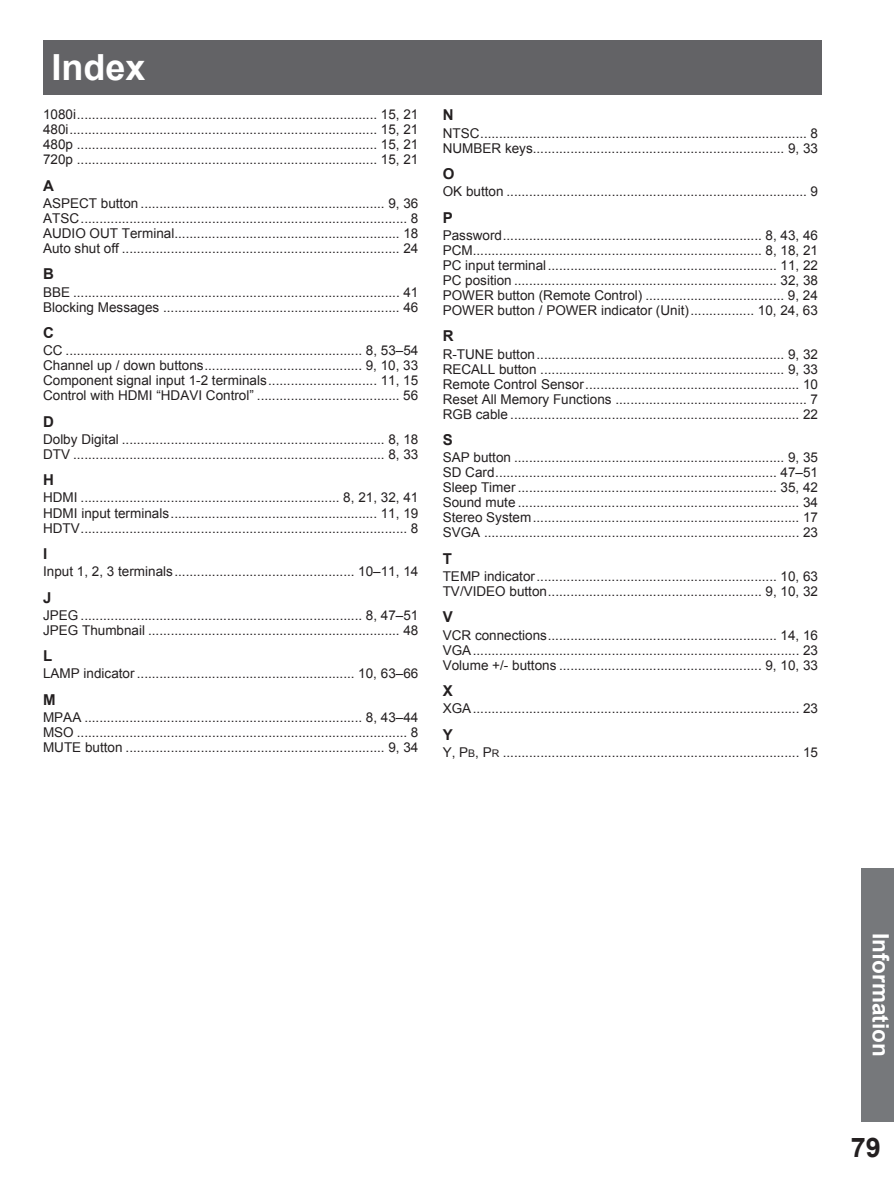
<style>
.page{position:relative;width:894px;height:1191px;background:#fff}
.page>*{position:absolute;margin:0;border:0;box-sizing:border-box;transform-origin:0 0}
.t1{font:700 36px "Arial";color:#fff}
.t2{font:700 27px "Arial";color:#231f20}
.t3{font:700 22.5px "Arial";color:#fff}
.t4{font:700 15px "Arial";color:#231f20}
.t5{font:13.5px/15px "Arial";color:#231f20;text-align:justify}
.s1{font-size:10.5px}
</style>
<div class="page">
<div style="left:861px;top:868px;width:33px;height:254px;background:#76787b"></div>
<div style="left:43px;top:41px;width:777px;height:54px;background:#636366"></div>
<h1 class="t1" style="left:52px;top:48px;width:96px">Index</h1>
<p class="t5" style="left:43px;top:107px;width:377px">1080i ................................................................................ 15, 21<br>480i .................................................................................. 15, 21<br>480p ................................................................................ 15, 21<br>720p ................................................................................ 15, 21</p>
<p class="t4" style="left:43px;top:177px;width:12px">A</p>
<p class="t5" style="left:43px;top:196px;width:377px">ASPECT button ................................................................. 9, 36<br>ATSC ....................................................................................... 8<br>AUDIO OUT Terminal ............................................................ 18<br>Auto shut off .......................................................................... 24</p>
<p class="t4" style="left:43px;top:266px;width:12px">B</p>
<p class="t5" style="left:43px;top:284px;width:377px">BBE ....................................................................................... 41<br>Blocking Messages ............................................................... 46</p>
<p class="t4" style="left:43px;top:324px;width:12px">C</p>
<p class="t5" style="left:43px;top:343px;width:377px">CC ............................................................................... 8, 53–54<br>Channel up / down buttons .......................................... 9, 10, 33<br>Component signal input 1-2 terminals ............................. 11, 15<br>Control with HDMI “HDAVI Control” ...................................... 56</p>
<p class="t4" style="left:43px;top:413px;width:12px">D</p>
<p class="t5" style="left:43px;top:431px;width:377px">Dolby Digital ...................................................................... 8, 18<br>DTV ................................................................................... 8, 33</p>
<p class="t4" style="left:43px;top:472px;width:12px">H</p>
<p class="t5" style="left:43px;top:490px;width:377px">HDMI ..................................................................... 8, 21, 32, 41<br>HDMI input terminals ....................................................... 11, 19<br>HDTV ....................................................................................... 8</p>
<p class="t4" style="left:43px;top:545px;width:6px">I</p>
<p class="t5" style="left:43px;top:564px;width:377px">Input 1, 2, 3 terminals ................................................ 10–11, 14</p>
<p class="t4" style="left:43px;top:589px;width:10px">J</p>
<p class="t5" style="left:43px;top:607px;width:377px">JPEG ........................................................................... 8, 47–51<br>JPEG Thumbnail ................................................................... 48</p>
<p class="t4" style="left:43px;top:647px;width:11px">L</p>
<p class="t5" style="left:43px;top:666px;width:377px">LAMP indicator .......................................................... 10, 63–66</p>
<p class="t4" style="left:43px;top:691px;width:14px">M</p>
<p class="t5" style="left:43px;top:710px;width:377px">MPAA .......................................................................... 8, 43–44<br>MSO ........................................................................................ 8<br>MUTE button ..................................................................... 9, 34</p>
<p class="t4" style="left:443px;top:107px;width:12px">N</p>
<p class="t5" style="left:443px;top:125px;width:377px">NTSC ....................................................................................... 8<br>NUMBER keys ................................................................... 9, 33</p>
<p class="t4" style="left:443px;top:165px;width:13px">O</p>
<p class="t5" style="left:443px;top:184px;width:377px">OK button ................................................................................ 9</p>
<p class="t4" style="left:443px;top:209px;width:12px">P</p>
<p class="t5" style="left:443px;top:228px;width:377px">Password ..................................................................... 8, 43, 46<br>PCM ............................................................................. 8, 18, 21<br>PC input terminal ............................................................. 11, 22<br>PC position ...................................................................... 32, 38<br>POWER button (Remote Control) ..................................... 9, 24<br>POWER button / POWER indicator (Unit) ................. 10, 24, 63</p>
<p class="t4" style="left:443px;top:328px;width:12px">R</p>
<p class="t5" style="left:443px;top:346px;width:377px">R-TUNE button .................................................................. 9, 32<br>RECALL button ................................................................. 9, 33<br>Remote Control Sensor ......................................................... 10<br>Reset All Memory Functions ................................................... 7<br>RGB cable ............................................................................. 22</p>
<p class="t4" style="left:443px;top:431px;width:12px">S</p>
<p class="t5" style="left:443px;top:450px;width:377px">SAP button ........................................................................ 9, 35<br>SD Card ........................................................................... 47–51<br>Sleep Timer ..................................................................... 35, 42<br>Sound mute ........................................................................... 34<br>Stereo System ....................................................................... 17<br>SVGA .................................................................................... 23</p>
<p class="t4" style="left:443px;top:550px;width:11px">T</p>
<p class="t5" style="left:443px;top:569px;width:377px">TEMP indicator ................................................................ 10, 63<br>TV/VIDEO button ......................................................... 9, 10, 32</p>
<p class="t4" style="left:443px;top:609px;width:12px">V</p>
<p class="t5" style="left:443px;top:627px;width:377px">VCR connections ............................................................. 14, 16<br>VGA ....................................................................................... 23<br>Volume +/- buttons ...................................................... 9, 10, 33</p>
<p class="t4" style="left:443px;top:682px;width:12px">X</p>
<p class="t5" style="left:443px;top:701px;width:377px">XGA ....................................................................................... 23</p>
<p class="t4" style="left:443px;top:726px;width:12px">Y</p>
<p class="t5" style="left:443px;top:744px;width:377px">Y, P<span class="s1">B</span>, P<span class="s1">R</span> ............................................................................... 15</p>
<h3 class="t3" style="left:893px;top:932px;width:125px;rotate:90deg">Information</h3>
<h2 class="t2" style="left:850px;top:1132px;width:32px">79</h2>
</div>
